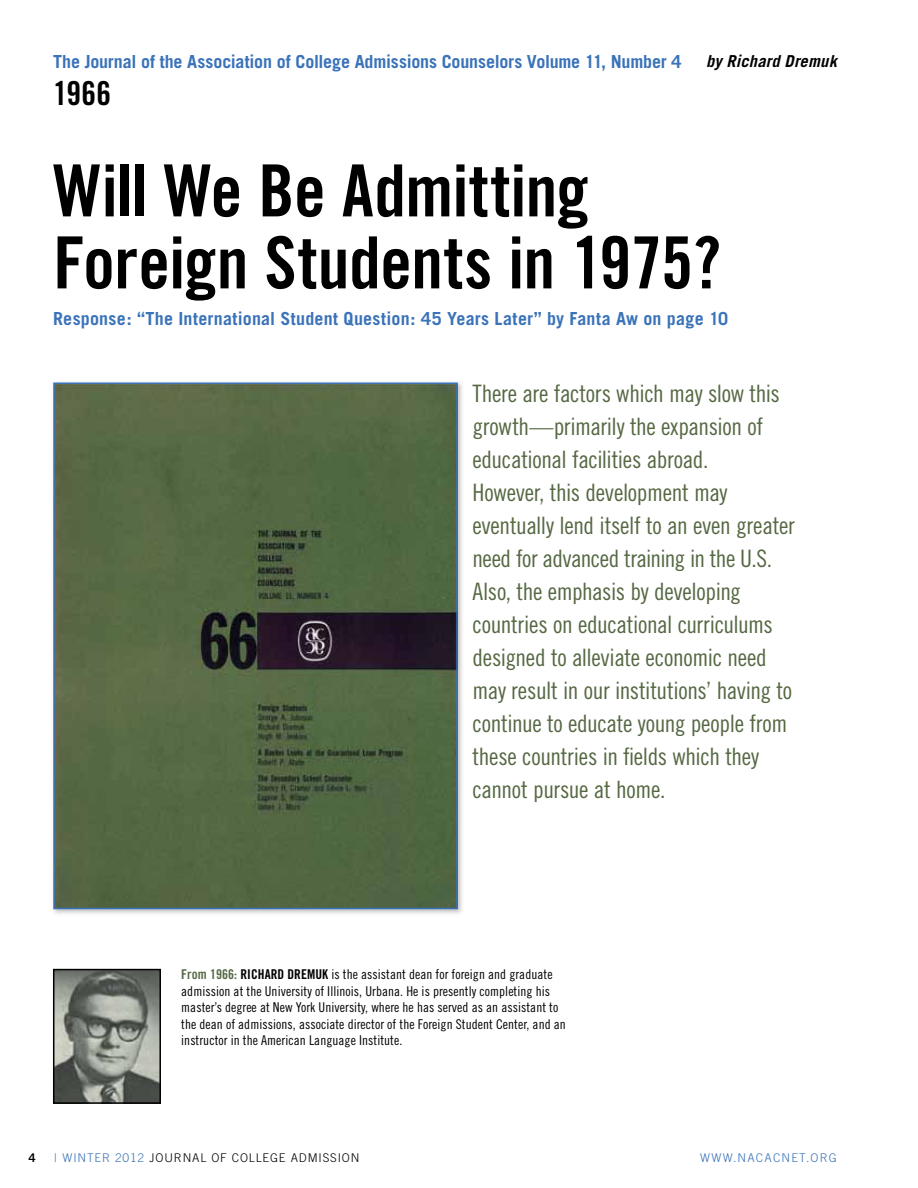
<style>
.page{position:relative;width:918px;height:1188px;background:#fff}
.page>*{position:absolute;margin:0;border:0;box-sizing:border-box;transform-origin:0 0}
.t1{font:72px/72px "Trade Gothic Bold Cond Twenty";letter-spacing:-.01em;color:#000}
.t2{font:33px "Trade Gothic Bold Cond Twenty";color:#000}
.t3{font:24px/33px "Trade Gothic Cond Eighteen";letter-spacing:-.015em;color:#556843}
.t4{font:700 18px "Trade Gothic";color:#3b73b9}
.t5{font:italic 700 16.5px "Trade Gothic";letter-spacing:.01em;color:#000}
.t6{font:13.5px/16.5px "Trade Gothic Cond Eighteen";letter-spacing:.005em;color:#000}
.t7{font:300 12px "Trade Gothic";letter-spacing:.07em;color:#000}
.t8{font:300 12px "Trade Gothic";letter-spacing:.1em;color:#3b73b9}
.t9{font:12px "Trade Gothic Bold Two";color:#000}
.s1{font-family:"Trade Gothic Bold Cond Twenty";color:#556843}
.s2{font-family:"Trade Gothic Bold Cond Twenty"}
.s3{color:#3b73b9}
</style>
<div class="page">
<img style="left:53px;top:382px;width:409px;height:532px">
<img style="left:56px;top:386px;width:399px;height:520px">
<div style="left:53px;top:383px;width:405px;height:526px;border:2px solid #3b73b9"></div>
<img style="left:56px;top:972px;width:102px;height:129px">
<div style="left:53px;top:969px;width:108px;height:135px;border:2px solid #000"></div>
<p class="t4" style="left:53px;top:50px;width:630px">The Journal of the Association of College Admissions Counselors Volume 11, Number 4</p>
<h2 class="t2" style="left:53px;top:74px;width:59px">1966</h2>
<p class="t5" style="left:706px;top:51px;width:132px">by Richard Dremuk</p>
<h1 class="t1" style="left:53px;top:154px;width:669px">Will We Be admitting<br>Foreign students in 1975?</h1>
<p class="t4" style="left:53px;top:307px;width:676px">Response: “The International Student Question: 45 Years Later” by Fanta Aw on page 10</p>
<p class="t3" style="left:472px;top:377px;width:324px">There are factors which may slow this growth—primarily the expansion of educational facilities abroad.<br>However, this development may eventually lend itself to an even greater need for advanced training in the U.S.<br>Also, the emphasis by developing countries on educational curriculums designed to alleviate economic need may result in our institutions’ having to continue to educate young people from these countries in fields which they cannot pursue at home.</p>
<p class="t6" style="left:181px;top:966px;width:386px"><span class="s1">From 1966:</span> <span class="s2">RichaRd dRemuk</span> is the assistant dean for foreign and graduate admission at the University of Illinois, Urbana. He is presently completing his master’s degree at New York University, where he has served as an assistant to the dean of admissions, associate director of the Foreign Student Center, and an instructor in the American Language Institute.</p>
<p class="t9" style="left:28px;top:1150px;width:9px">4</p>
<p class="t7" style="left:54px;top:1150px;width:307px"><span class="s3">| WINTER 2012</span> JOURNAL OF COLLEGE ADMISSION</p>
<p class="t8" style="left:700px;top:1150px;width:138px">WWW.NACACNET.ORG</p>
</div>
